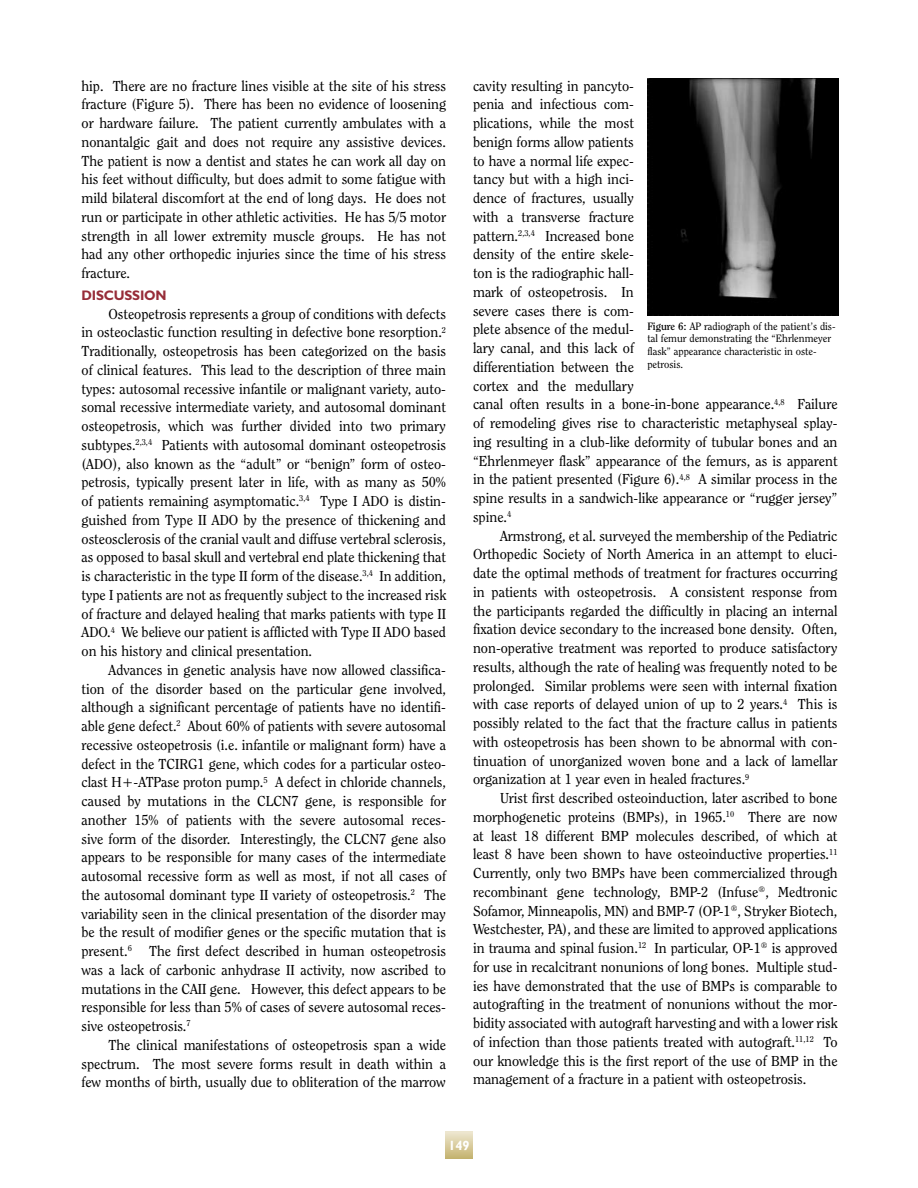
<style>
.page{position:relative;width:918px;height:1188px;background:#fff}
.page>*{position:absolute;margin:0;border:0;box-sizing:border-box;transform-origin:0 0}
.t1{font:14.25px/18.8px "Clearface IT Cby BT";color:#000;text-align:justify}
.t2{font:700 13.8px "Gill Sans";letter-spacing:-.015em;color:#972d39;scale:.95 1}
.t3{font:700 13.5px "Gill Sans";color:#fff;scale:.95 1}
.t4{font:10.5px/12.6px "Clearface IT Cby BT";color:#000}
.s1{font-weight:700}
</style>
<div class="page">
<svg style="left:446px;top:1132px;width:26px;height:27px"></svg>
<img style="left:647px;top:78px;width:192px;height:237px">
<p class="t1" style="left:82px;top:76px;width:366px">hip. There are no fracture lines visible at the site of his stress fracture (Figure 5). There has been no evidence of loosening or hardware failure. The patient currently ambulates with a nonantalgic gait and does not require any assistive devices.<br>The patient is now a dentist and states he can work all day on his feet without difficulty, but does admit to some fatigue with mild bilateral discomfort at the end of long days. He does not run or participate in other athletic activities. He has 5/5 motor strength in all lower extremity muscle groups. He has not had any other orthopedic injuries since the time of his stress fracture.</p>
<p class="t2" style="left:82px;top:287px;width:91px">DISCUSSION</p>
<p class="t1" style="left:82px;top:304px;width:366px;text-indent:27px">Osteopetrosis represents a group of conditions with defects in osteoclastic function resulting in defective bone resorption.<sup>2<br></sup>Traditionally, osteopetrosis has been categorized on the basis of clinical features. This lead to the description of three main types: autosomal recessive infantile or malignant variety, auto&shy;somal recessive intermediate variety, and autosomal dominant osteopetrosis, which was further divided into two primary subtypes.<sup>2,3,4</sup> Patients with autosomal dominant osteopetrosis (ADO), also known as the “adult” or “benign” form of osteo&shy;petrosis, typically present later in life, with as many as 50% of patients remaining asymptomatic.<sup>3,4</sup> Type I ADO is distin&shy;guished from Type II ADO by the presence of thickening and osteosclerosis of the cranial vault and diffuse vertebral sclerosis, as opposed to basal skull and vertebral end plate thickening that is characteristic in the type II form of the disease.<sup>3,4</sup> In addition, type I patients are not as frequently subject to the increased risk of fracture and delayed healing that marks patients with type II ADO.<sup>4</sup> We believe our patient is afflicted with Type II ADO based on his history and clinical presentation.</p>
<p class="t1" style="left:82px;top:660px;width:366px;text-indent:27px">Advances in genetic analysis have now allowed classifica&shy;tion of the disorder based on the particular gene involved, although a significant percentage of patients have no identifi&shy;able gene defect.<sup>2</sup> About 60% of patients with severe autosomal recessive osteopetrosis (i.e. infantile or malignant form) have a defect in the TCIRG1 gene, which codes for a particular osteo&shy;clast H+-ATPase proton pump.<sup>5</sup> A defect in chloride channels, caused by mutations in the CLCN7 gene, is responsible for another 15% of patients with the severe autosomal reces&shy;sive form of the disorder. Interestingly, the CLCN7 gene also appears to be responsible for many cases of the intermediate autosomal recessive form as well as most, if not all cases of the autosomal dominant type II variety of osteopetrosis.<sup>2</sup> The variability seen in the clinical presentation of the disorder may be the result of modifier genes or the specific mutation that is present.<sup>6</sup> The first defect described in human osteopetrosis was a lack of carbonic anhydrase II activity, now ascribed to mutations in the CAII gene. However, this defect appears to be responsible for less than 5% of cases of severe autosomal reces&shy;sive osteopetrosis.<sup>7</sup></p>
<p class="t1" style="left:82px;top:1035px;width:366px;text-indent:27px">The clinical manifestations of osteopetrosis span a wide spectrum. The most severe forms result in death within a few months of birth, usually due to obliteration of the marrow</p>
<p class="t1" style="left:473px;top:76px;width:366px;text-align:left">cavity resulting in pancyto-<br>penia and infectious com-<br>plications, while the most<br>benign forms allow patients<br>to have a normal life expec-<br>tancy but with a high inci-<br>dence of fractures, usually<br>with a transverse fracture<br>pattern.<sup>2,3,4</sup> Increased bone<br>density of the entire skele-<br>ton is the radiographic hall-<br>mark of osteopetrosis. In<br>severe cases there is com-<br>plete absence of the medul-<br>lary canal, and this lack of<br>differentiation between the<br>cortex and the medullary<br>canal often results in a bone-in-bone appearance.<sup>4,8</sup> Failure of remodeling gives rise to characteristic metaphyseal splay&shy;ing resulting in a club-like deformity of tubular bones and an “Ehrlenmeyer flask” appearance of the femurs, as is apparent in the patient presented (Figure 6).<sup>4,8</sup> A similar process in the spine results in a sandwich-like appearance or “rugger jersey” spine.<sup>4</sup></p>
<p class="t1" style="left:473px;top:526px;width:366px;text-indent:27px">Armstrong, et al. surveyed the membership of the Pediatric Orthopedic Society of North America in an attempt to eluci&shy;date the optimal methods of treatment for fractures occurring in patients with osteopetrosis. A consistent response from the participants regarded the difficultly in placing an internal fixation device secondary to the increased bone density. Often, non-operative treatment was reported to produce satisfactory results, although the rate of healing was frequently noted to be prolonged. Similar problems were seen with internal fixation with case reports of delayed union of up to 2 years.<sup>4</sup> This is possibly related to the fact that the fracture callus in patients with osteopetrosis has been shown to be abnormal with con&shy;tinuation of unorganized woven bone and a lack of lamellar organization at 1 year even in healed fractures.<sup>9</sup></p>
<p class="t1" style="left:473px;top:789px;width:366px;text-indent:27px">Urist first described osteoinduction, later ascribed to bone morphogenetic proteins (BMPs), in 1965.<sup>10</sup> There are now at least 18 different BMP molecules described, of which at least 8 have been shown to have osteoinductive properties.<sup>11<br></sup>Currently, only two BMPs have been commercialized through recombinant gene technology, BMP-2 (Infuse<sup>®</sup>, Medtronic Sofamor, Minneapolis, MN) and BMP-7 (OP-1<sup>®</sup>, Stryker Biotech, Westchester, PA), and these are limited to approved applications in trauma and spinal fusion.<sup>12</sup> In particular, OP-1<sup>®</sup> is approved for use in recalcitrant nonunions of long bones. Multiple stud&shy;ies have demonstrated that the use of BMPs is comparable to autografting in the treatment of nonunions without the mor&shy;bidity associated with autograft harvesting and with a lower risk of infection than those patients treated with autograft.<sup>11,12</sup> To our knowledge this is the first report of the use of BMP in the management of a fracture in a patient with osteopetrosis.</p>
<p class="t4" style="left:647px;top:320px;width:190px"><span class="s1">Figure 6:</span> AP radiograph of the patient’s dis&shy;tal femur demonstrating the “Ehrlenmeyer flask” appearance characteristic in oste&shy;petrosis.</p>
<p class="t3" style="left:448px;top:1137px;width:23px">149</p>
</div>
